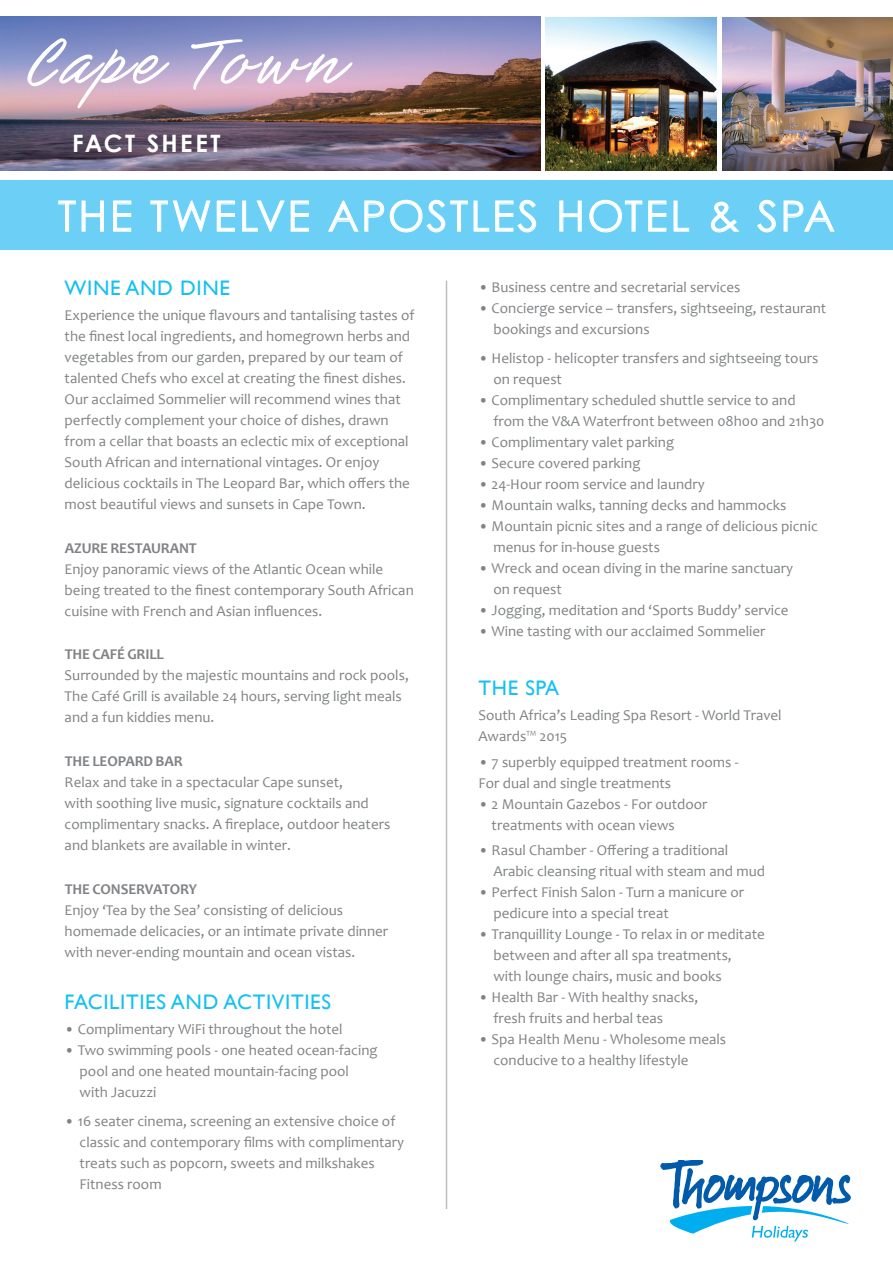
<style>
.page{position:relative;width:893px;height:1263px;background:#fff}
.page>*{position:absolute;margin:0;border:0;box-sizing:border-box;transform-origin:0 0}
.t1{font:64.5px "Slash Hmk";letter-spacing:.07em;color:#fff}
.t2{font:42px "Century Gothic";letter-spacing:.055em;color:#fff}
.t3{font:700 24px "Century Gothic";letter-spacing:.095em;color:#fff}
.t4{font:21px "Gill Sans";letter-spacing:.03em;color:#15c0f2}
.t5{font:15px/21px "Candara";color:#808385}
.t6{font:700 15px "Candara";letter-spacing:-.01em;color:#808285}
.s1{color:#808285}
</style>
<div class="page">
<hr style="left:446px;top:281px;width:1px;height:928px;background:#bcbdc0">
<svg style="left:660px;top:1160px;width:191px;height:81px"></svg>
<img style="left:546px;top:17px;width:170px;height:153px">
<img style="left:723px;top:17px;width:170px;height:153px">
<img style="left:0;top:17px;width:541px;height:153px">
<svg style="left:27px;top:38px;width:143px;height:71px;background:#bcaecc"></svg>
<svg style="left:190px;top:39px;width:163px;height:51px;background:#c2b3d4"></svg>
<div style="left:0;top:181px;width:893px;height:69px;background:#6bcff6"></div>
<svg style="left:58px;top:200px;width:46px;height:32px"></svg>
<svg style="left:113px;top:200px;width:19px;height:32px"></svg>
<svg style="left:150px;top:200px;width:61px;height:32px"></svg>
<svg style="left:217px;top:200px;width:18px;height:32px"></svg>
<svg style="left:242px;top:200px;width:67px;height:32px"></svg>
<svg style="left:328px;top:200px;width:56px;height:32px"></svg>
<svg style="left:390px;top:200px;width:99px;height:33px"></svg>
<svg style="left:495px;top:200px;width:41px;height:33px"></svg>
<svg style="left:559px;top:200px;width:23px;height:32px"></svg>
<svg style="left:589px;top:200px;width:78px;height:33px"></svg>
<svg style="left:673px;top:200px;width:16px;height:32px"></svg>
<svg style="left:710px;top:201px;width:30px;height:32px"></svg>
<svg style="left:757px;top:200px;width:19px;height:33px"></svg>
<svg style="left:783px;top:200px;width:52px;height:32px"></svg>
<h1 class="t1" style="left:19px;top:28px;width:323px">Cape Town</h1>
<h3 class="t3" style="left:72px;top:129px;width:150px">FACT SHEET</h3>
<h2 class="t2" style="left:58px;top:190px;width:778px">THE TWELVE APOSTLES HOTEL &amp; SPA</h2>
<h3 class="t4" style="left:65px;top:276px;width:167px">WINE AND DINE</h3>
<p class="t5" style="left:65px;top:305px;width:351px">Experience the unique flavours and tantalising tastes of the finest local ingredients, and homegrown herbs and vegetables from our garden, prepared by our team of talented Chefs who excel at creating the finest dishes.<br>Our acclaimed Sommelier will recommend wines that perfectly complement your choice of dishes, drawn from a cellar that boasts an eclectic mix of exceptional South African and international vintages. Or enjoy delicious cocktails in The Leopard Bar, which offers the most beautiful views and sunsets in Cape Town.</p>
<p class="t6" style="left:65px;top:539px;width:133px">AZURE RESTAURANT</p>
<p class="t5" style="left:65px;top:559px;width:351px">Enjoy panoramic views of the Atlantic Ocean while being treated to the finest contemporary South African cuisine with French and Asian influences.</p>
<p class="t6" style="left:65px;top:645px;width:100px">THE CAFÉ GRILL</p>
<p class="t5" style="left:65px;top:665px;width:346px">Surrounded by the majestic mountains and rock pools,<br>The Café Grill is available 24 hours, serving light meals and a fun kiddies menu.</p>
<p class="t6" style="left:65px;top:752px;width:119px">THE LEOPARD BAR</p>
<p class="t5" style="left:65px;top:772px;width:327px">Relax and take in a spectacular Cape sunset,<br>with soothing live music, signature cocktails and complimentary snacks. A fireplace, outdoor heaters and blankets are available in winter.</p>
<p class="t6" style="left:65px;top:879px;width:134px">THE CONSERVATORY</p>
<p class="t5" style="left:65px;top:899px;width:325px">Enjoy ‘Tea by the Sea’ consisting of delicious homemade delicacies, or an intimate private dinner with never-ending mountain and ocean vistas.</p>
<h3 class="t4" style="left:65px;top:989px;width:268px">FACILITIES AND ACTIVITIES</h3>
<p class="t5" style="left:65px;top:1018px;width:279px"><span class="s1">•</span> Complimentary WiFi throughout the hotel</p>
<p class="t5" style="left:80px;top:1039px;width:299px;text-indent:-15px"><span class="s1">•</span> Two swimming pools - one heated ocean-facing pool and one heated mountain-facing pool with Jacuzzi</p>
<p class="t5" style="left:80px;top:1111px;width:326px;text-indent:-15px"><span class="s1">•</span> 16 seater cinema, screening an extensive choice of classic and contemporary films with complimentary treats such as popcorn, sweets and milkshakes Fitness room</p>
<p class="t5" style="left:478px;top:276px;width:264px"><span class="s1">•</span> Business centre and secretarial services</p>
<p class="t5" style="left:493px;top:297px;width:334px;text-indent:-15px"><span class="s1">•</span> Concierge service – transfers, sightseeing, restaurant bookings and excursions</p>
<p class="t5" style="left:493px;top:348px;width:326px;text-indent:-15px"><span class="s1">•</span> Helistop - helicopter transfers and sightseeing tours on request</p>
<p class="t5" style="left:493px;top:390px;width:333px;text-indent:-15px"><span class="s1">•</span> Complimentary scheduled shuttle service to and from the V&amp;A Waterfront between 08h00 and 21h30</p>
<p class="t5" style="left:478px;top:432px;width:197px"><span class="s1">•</span> Complimentary valet parking</p>
<p class="t5" style="left:478px;top:453px;width:163px"><span class="s1">•</span> Secure covered parking</p>
<p class="t5" style="left:478px;top:474px;width:228px"><span class="s1">•</span> 24-Hour room service and laundry</p>
<p class="t5" style="left:478px;top:495px;width:310px"><span class="s1">•</span> Mountain walks, tanning decks and hammocks</p>
<p class="t5" style="left:493px;top:516px;width:326px;text-indent:-15px"><span class="s1">•</span> Mountain picnic sites and a range of delicious picnic menus for in-house guests</p>
<p class="t5" style="left:493px;top:558px;width:301px;text-indent:-15px"><span class="s1">•</span> Wreck and ocean diving in the marine sanctuary on request</p>
<p class="t5" style="left:478px;top:600px;width:312px"><span class="s1">•</span> Jogging, meditation and ‘Sports Buddy’ service</p>
<p class="t5" style="left:478px;top:621px;width:288px"><span class="s1">•</span> Wine tasting with our acclaimed Sommelier</p>
<h3 class="t4" style="left:478px;top:676px;width:82px">THE SPA</h3>
<p class="t5" style="left:478px;top:705px;width:305px">South Africa’s Leading Spa Resort - World Travel<br>Awards™ 2015</p>
<p class="t5" style="left:478px;top:751px;width:261px">• 7 superbly equipped treatment rooms -<br>For dual and single treatments</p>
<p class="t5" style="left:492px;top:793px;width:217px;text-indent:-13px">• 2 Mountain Gazebos - For outdoor treatments with ocean views</p>
<p class="t5" style="left:493px;top:839px;width:273px;text-indent:-15px">• Rasul Chamber - Offering a traditional<br>Arabic cleansing ritual with steam and mud</p>
<p class="t5" style="left:493px;top:881px;width:252px;text-indent:-15px">• Perfect Finish Salon - Turn a manicure or pedicure into a special treat</p>
<p class="t5" style="left:493px;top:923px;width:273px;text-indent:-15px">• Tranquillity Lounge - To relax in or meditate between and after all spa treatments,<br>with lounge chairs, music and books</p>
<p class="t5" style="left:493px;top:986px;width:206px;text-indent:-15px">• Health Bar - With healthy snacks, fresh fruits and herbal teas</p>
<p class="t5" style="left:493px;top:1028px;width:234px;text-indent:-15px">• Spa Health Menu - Wholesome meals conducive to a healthy lifestyle</p>
</div>
